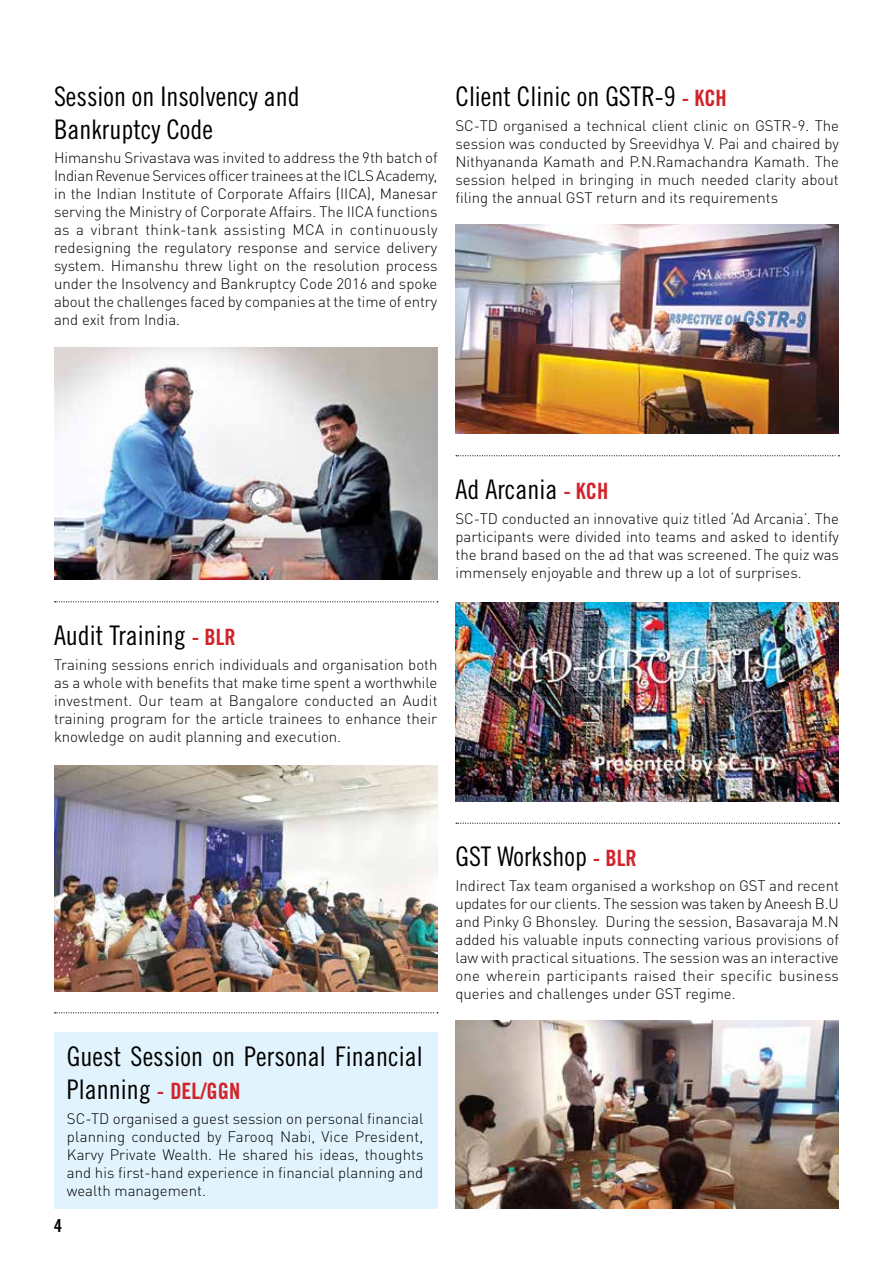
<style>
.page{position:relative;width:893px;height:1263px;background:#fff}
.page>*{position:absolute;margin:0;border:0;box-sizing:border-box;transform-origin:0 0}
.t1{font:27px/32.4px "Trade Gothic Cond Eighteen";color:#000}
.t2{font:18px "Trade Gothic Bold Cond Twenty";color:#000}
.t3{font:300 15px/18px "DIN Pro";color:#000;text-align:justify}
.s1{font-family:"Trade Gothic Bold Cond Twenty";font-size:22.5px;color:#d2232a}
</style>
<div class="page">
<div style="left:54px;top:1032px;width:383px;height:177px;background:#e1f4fd"></div>
<svg style="left:456px;top:455px;width:383px;height:1px"></svg>
<svg style="left:55px;top:601px;width:383px;height:1px"></svg>
<svg style="left:456px;top:823px;width:383px;height:1px"></svg>
<svg style="left:55px;top:1012px;width:383px;height:1px"></svg>
<img style="left:54px;top:348px;width:383px;height:232px">
<img style="left:455px;top:602px;width:384px;height:200px">
<img style="left:455px;top:224px;width:384px;height:210px">
<img style="left:455px;top:1020px;width:384px;height:189px">
<img style="left:54px;top:765px;width:383px;height:226px">
<h1 class="t1" style="left:54px;top:80px;width:247px">Session on Insolvency and<br>Bankruptcy Code</h1>
<p class="t3" style="left:54px;top:148px;width:385px">Himanshu Srivastava was invited to address the 9th batch of Indian Revenue Services officer trainees at the ICLS Academy, in the Indian Institute of Corporate Affairs (IICA), Manesar serving the Ministry of Corporate Affairs. The IICA functions as a vibrant think-tank assisting MCA in continuously redesigning the regulatory response and service delivery system. Himanshu threw light on the resolution process under the Insolvency and Bankruptcy Code 2016 and spoke about the challenges faced by companies at the time of entry and exit from India.</p>
<h1 class="t1" style="left:455px;top:80px;width:273px">Client Clinic on GSTR-9 <span class="s1">- KCH</span></h1>
<p class="t3" style="left:455px;top:115px;width:385px">SC-TD organised a technical client clinic on GSTR-9. The session was conducted by Sreevidhya V. Pai and chaired by Nithyananda Kamath and P.N.Ramachandra Kamath. The session helped in bringing in much needed clarity about filing the annual GST return and its requirements</p>
<h1 class="t1" style="left:54px;top:619px;width:183px">Audit Training <span class="s1">- BLR</span></h1>
<p class="t3" style="left:54px;top:654px;width:385px">Training sessions enrich individuals and organisation both as a whole with benefits that make time spent a worthwhile investment. Our team at Bangalore conducted an Audit training program for the article trainees to enhance their knowledge on audit planning and execution.</p>
<h1 class="t1" style="left:455px;top:473px;width:154px">Ad Arcania <span class="s1">- KCH</span></h1>
<p class="t3" style="left:455px;top:508px;width:385px">SC-TD conducted an innovative quiz titled ‘Ad Arcania’. The participants were divided into teams and asked to identify the brand based on the ad that was screened. The quiz was immensely enjoyable and threw up a lot of surprises.</p>
<h1 class="t1" style="left:67px;top:1040px;width:358px">Guest Session on Personal Financial<br>Planning <span class="s1">- DEL/GGN</span></h1>
<p class="t3" style="left:67px;top:1108px;width:358px">SC-TD organised a guest session on personal financial planning conducted by Farooq Nabi, Vice President, Karvy Private Wealth. He shared his ideas, thoughts and his first-hand experience in financial planning and wealth management.</p>
<p class="t2" style="left:54px;top:1214px;width:9px">4</p>
<h1 class="t1" style="left:455px;top:840px;width:183px">GST Workshop <span class="s1">- BLR</span></h1>
<p class="t3" style="left:455px;top:875px;width:385px">Indirect Tax team organised a workshop on GST and recent updates for our clients. The session was taken by Aneesh B.U and Pinky G Bhonsley. During the session, Basavaraja M.N added his valuable inputs connecting various provisions of law with practical situations. The session was an interactive one wherein participants raised their specific business queries and challenges under GST regime.</p>
</div>
